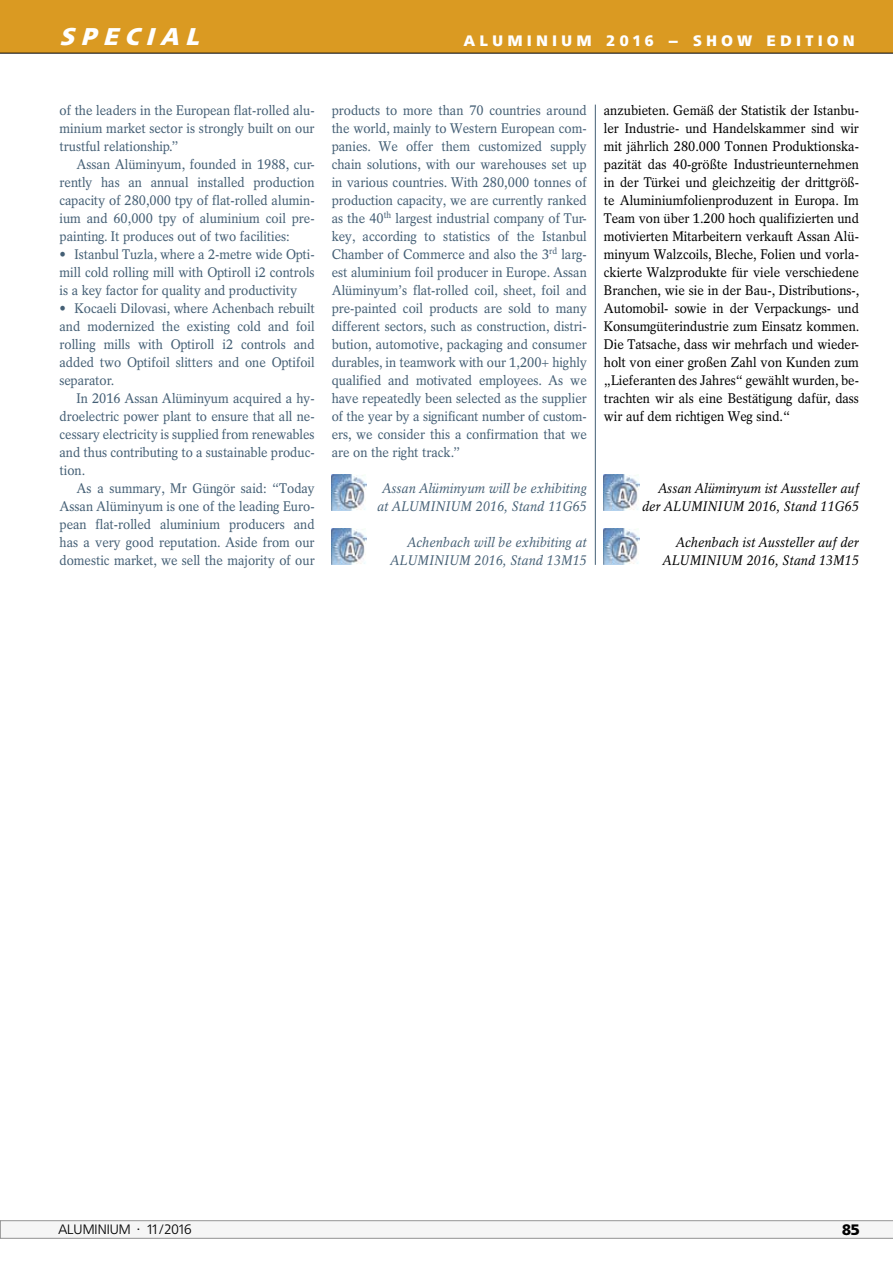
<style>
.page{position:relative;width:893px;height:1263px;background:#fff}
.page>*{position:absolute;margin:0;border:0;box-sizing:border-box;transform-origin:0 0}
.t1{font:italic 700 24px "Freeborn SB";color:#fff}
.t2{font:700 15px "Freeborn SB";letter-spacing:.315em;color:#fff}
.t3{font:700 15px "Freeborn SB";color:#000}
.t4{font:13.8px/18px "Rotation LT Std";color:#445f75;text-align:justify;scale:.93 1}
.t5{font:13.8px/18px "Rotation LT Std";color:#000;text-align:justify;scale:.93 1}
.t6{font:italic 13.8px/18px "Rotation LT Std";color:#000;text-align:right;scale:.93 1}
.t7{font:italic 13.8px/18px "Rotation LT Std";color:#445f75;text-align:center;scale:.93 1}
.t8{font:300 13.5px "Freeborn SB";color:#000}
</style>
<div class="page">
<div style="left:0;top:0;width:893px;height:53px;background:#da9a22"></div>
<hr style="left:0;top:53px;width:893px;height:1px;background:#000">
<svg style="left:0;top:1220px;width:893px;height:18px"></svg>
<hr style="left:595px;top:105px;width:1px;height:460px;background:#445f75">
<img style="left:332px;top:475px;width:35px;height:35px">
<img style="left:332px;top:529px;width:35px;height:35px">
<img style="left:604px;top:475px;width:35px;height:35px">
<img style="left:604px;top:529px;width:35px;height:35px">
<h1 class="t1" style="left:60px;top:23px;width:148px">SPECIAL</h1>
<p class="t2" style="left:464px;top:32px;width:391px">ALUMINIUM 2016 – SHOW EDITION</p>
<p class="t4" style="left:60px;top:101px;width:276px">of the leaders in the European flat-rolled alu&shy;minium market sector is strongly built on our trustful relationship.”</p>
<p class="t4" style="left:60px;top:155px;width:276px;text-indent:17px">Assan Alüminyum, founded in 1988, cur&shy;rently has an annual installed production capacity of 280,000 tpy of flat-rolled alumin&shy;ium and 60,000 tpy of aluminium coil pre&shy;painting. It produces out of two facilities:</p>
<p class="t4" style="left:60px;top:245px;width:276px">• Istanbul Tuzla, where a 2-metre wide Opti&shy;mill cold rolling mill with Optiroll i2 controls is a key factor for quality and productivity</p>
<p class="t4" style="left:60px;top:299px;width:276px">• Kocaeli Dilovasi, where Achenbach rebuilt and modernized the existing cold and foil rolling mills with Optiroll i2 controls and added two Optifoil slitters and one Optifoil separator.</p>
<p class="t4" style="left:60px;top:389px;width:276px;text-indent:17px">In 2016 Assan Alüminyum acquired a hy&shy;droelectric power plant to ensure that all ne&shy;cessary electricity is supplied from renewables and thus contributing to a sustainable produc&shy;tion.</p>
<p class="t4" style="left:60px;top:479px;width:276px;text-indent:17px">As a summary, Mr Güngör said: “Today Assan Alüminyum is one of the leading Euro&shy;pean flat-rolled aluminium producers and has a very good reputation. Aside from our domestic market, we sell the majority of our</p>
<p class="t4" style="left:332px;top:101px;width:276px">products to more than 70 countries around the world, mainly to Western European com&shy;panies. We offer them customized supply chain solutions, with our warehouses set up in various countries. With 280,000 tonnes of production capacity, we are currently ranked as the 40<sup>th</sup> largest industrial company of Tur&shy;key, according to statistics of the Istanbul Chamber of Commerce and also the 3<sup>rd</sup> larg&shy;est aluminium foil producer in Europe. Assan Alüminyum’s flat-rolled coil, sheet, foil and pre-painted coil products are sold to many different sectors, such as construction, distri&shy;bution, automotive, packaging and consumer durables, in teamwork with our 1,200+ highly qualified and motivated employees. As we have repeatedly been selected as the supplier of the year by a significant number of custom&shy;ers, we consider this a confirmation that we are on the right track.”</p>
<p class="t7" style="left:377px;top:479px;width:227px">Assan Alüminyum will be exhibiting at ALUMINIUM 2016, Stand 11G65</p>
<p class="t7" style="left:390px;top:533px;width:213px;text-align:right">Achenbach will be exhibiting at<br>ALUMINIUM 2016, Stand 13M15</p>
<p class="t5" style="left:604px;top:101px;width:276px">anzubieten. Gemäß der Statistik der Istanbu&shy;ler Industrie- und Handelskammer sind wir mit jährlich 280.000 Tonnen Produktionska&shy;pazität das 40-größte Industrieunternehmen in der Türkei und gleichzeitig der drittgröß&shy;te Aluminiumfolienproduzent in Europa. Im Team von über 1.200 hoch qualifizierten und motivierten Mitarbeitern verkauft Assan Alü&shy;minyum Walzcoils, Bleche, Folien und vorla&shy;ckierte Walzprodukte für viele verschiedene Branchen, wie sie in der Bau-, Distributions-, Automobil- sowie in der Verpackungs- und Konsumgüterindustrie zum Einsatz kommen.<br>Die Tatsache, dass wir mehrfach und wieder&shy;holt von einer großen Zahl von Kunden zum „Lieferanten des Jahres“ gewählt wurden, be&shy;trachten wir als eine Bestätigung dafür, dass wir auf dem richtigen Weg sind.“</p>
<p class="t6" style="left:642px;top:479px;width:235px">Assan Alüminyum ist Aussteller auf der ALUMINIUM 2016, Stand 11G65</p>
<p class="t6" style="left:662px;top:533px;width:213px">Achenbach ist Aussteller auf der<br>ALUMINIUM 2016, Stand 13M15</p>
<p class="t8" style="left:58px;top:1222px;width:135px">ALUMINIUM · 11/2016</p>
<p class="t3" style="left:842px;top:1221px;width:19px">85</p>
</div>
